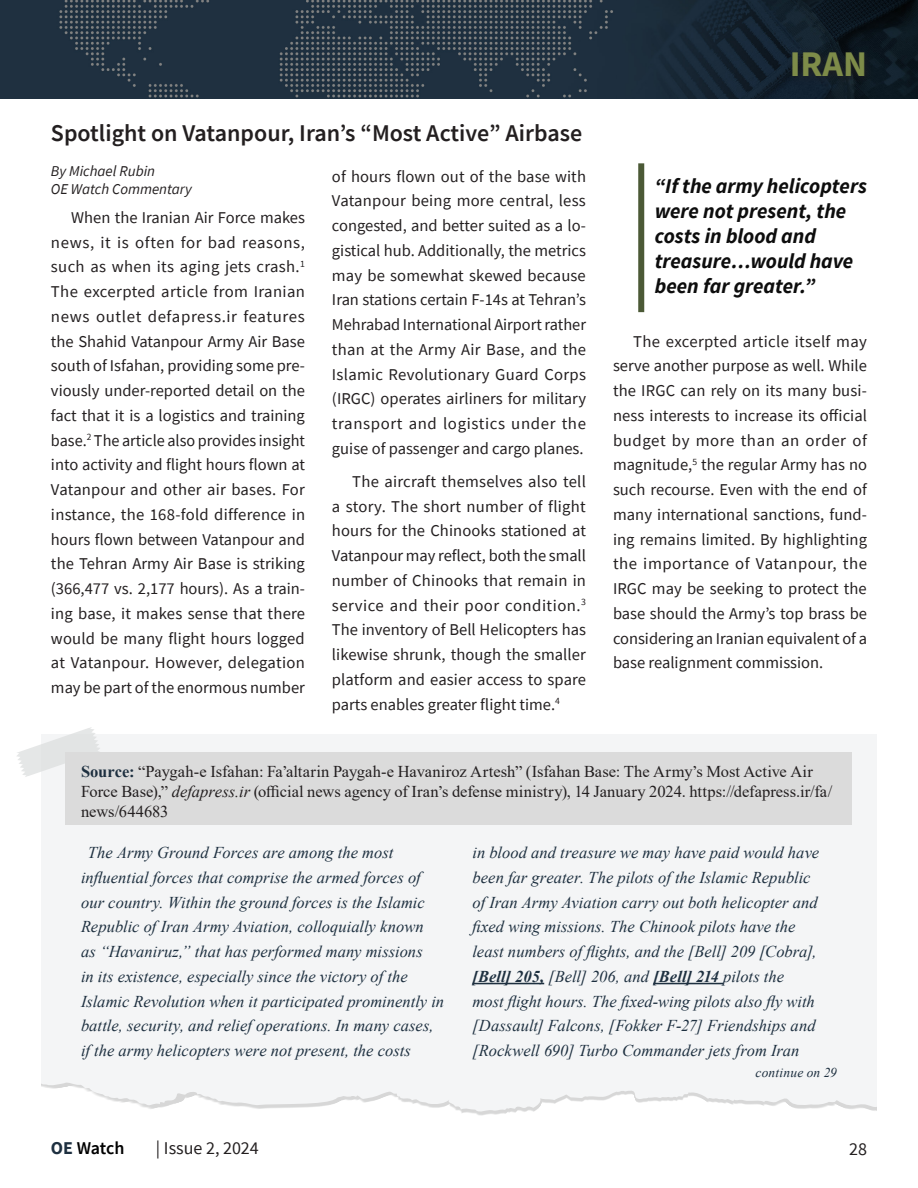
<style>
.page{position:relative;width:918px;height:1188px;background:#fff}
.page>*{position:absolute;margin:0;border:0;box-sizing:border-box;transform-origin:0 0}
.t1{font:700 36px "Source Sans Pro";color:#7e8c49}
.Commentary_Header_1{font:600 24px "Source Sans Pro";color:#231f20}
.Pull_Quote_-_Left_line{font:italic 700 21px/25.2px "Source Sans Pro";color:#0d0d0d}
.t2{font:18px "Source Sans Pro";color:#231f20}
.t3{font:600 18px "Source Sans Pro";letter-spacing:-.015em;color:#000}
.FMSO_Commentary_Copy{font:16.5px/24.8px "Source Sans Pro";color:#231f20;text-align:justify}
.Source_Article_Copy_-_11_pt_Times_Blue{font:italic 16.5px/24.8px "Times New Roman";color:#1e3040}
.Source__reference_entry__Times_11_pt{font:16.5px/19.8px "Times New Roman";color:#231f20}
.By_line_-_commentary_line_2{font:italic 15px "Source Sans Pro";color:#231f20}
.By_Line__Commentary{font:italic 15px "Source Sans Pro";color:#231f20}
.Source_Article_Copy_-_11_pt_Times_DkBlue{font:italic 13.5px "Times New Roman";letter-spacing:.01em;color:#1e3040}
.s1{font-weight:700;color:#1e3040}
.s2{font-style:italic}
.s3{font-weight:700}
</style>
<div class="page">
<img style="left:0;top:0;width:917px;height:99px">
<hr style="left:917px;top:0;width:1px;height:99px;background:#1e3040">
<div style="left:786px;top:46px;width:87px;height:39px;background:#231f20;opacity:.75"></div>
<div style="left:41px;top:734px;width:836px;height:380px;background:#f4f5f6"></div>
<svg style="left:17px;top:727px;width:84px;height:50px"></svg>
<div style="left:66px;top:753px;width:786px;height:72px;background:#dbdbdb"></div>
<div style="left:638px;top:163px;width:6px;height:149px;background:#4b5936"></div>
<hr style="left:472px;top:983px;width:72px;height:1px;background:#1e3040">
<hr style="left:653px;top:983px;width:70px;height:1px;background:#1e3040">
<p class="Commentary_Header_1" style="left:51px;top:117px;width:533px">Spotlight on Vatanpour, Iran’s “Most Active” Airbase</p>
<p class="By_Line__Commentary" style="left:51px;top:162px;width:106px">By Michael Rubin</p>
<p class="By_line_-_commentary_line_2" style="left:51px;top:180px;width:142px">OE Watch Commentary</p>
<p class="FMSO_Commentary_Copy" style="left:51px;top:205px;width:256px;text-indent:20px">When the Iranian Air Force makes news, it is often for bad reasons, such as when its aging jets crash.<sup>1<br></sup>The excerpted article from Iranian news outlet defapress.ir features the Shahid Vatanpour Army Air Base south of Isfahan, providing some pre&shy;viously under-reported detail on the fact that it is a logistics and training base.<sup>2</sup> The article also provides insight into activity and flight hours flown at Vatanpour and other air bases. For instance, the 168-fold difference in hours flown between Vatanpour and the Tehran Army Air Base is striking (366,477 vs. 2,177 hours). As a train&shy;ing base, it makes sense that there would be many flight hours logged at Vatanpour. However, delegation may be part of the enormous number</p>
<p class="FMSO_Commentary_Copy" style="left:332px;top:164px;width:256px">of hours flown out of the base with Vatanpour being more central, less congested, and better suited as a lo&shy;gistical hub. Additionally, the metrics may be somewhat skewed because Iran stations certain F-14s at Tehran’s Mehrabad International Airport rather than at the Army Air Base, and the Islamic Revolutionary Guard Corps (IRGC) operates airliners for military transport and logistics under the guise of passenger and cargo planes.</p>
<p class="FMSO_Commentary_Copy" style="left:332px;top:469px;width:256px;text-indent:20px">The aircraft themselves also tell a story. The short number of flight hours for the Chinooks stationed at Vatanpour may reflect, both the small number of Chinooks that remain in service and their poor condition.<sup>3<br></sup>The inventory of Bell Helicopters has likewise shrunk, though the smaller platform and easier access to spare parts enables greater flight time.<sup>4</sup></p>
<h1 class="t1" style="left:790px;top:40px;width:79px">IRAN</h1>
<p class="Pull_Quote_-_Left_line" style="left:655px;top:173px;width:214px">“If the army helicopters were not present, the costs in blood and treasure…would have been far greater.”</p>
<p class="FMSO_Commentary_Copy" style="left:613px;top:329px;width:256px;text-indent:20px">The excerpted article itself may serve another purpose as well. While the IRGC can rely on its many busi&shy;ness interests to increase its official budget by more than an order of magnitude,<sup>5</sup> the regular Army has no such recourse. Even with the end of many international sanctions, fund&shy;ing remains limited. By highlighting the importance of Vatanpour, the IRGC may be seeking to protect the base should the Army’s top brass be considering an Iranian equivalent of a base realignment commission.</p>
<p class="Source__reference_entry__Times_11_pt" style="left:81px;top:761px;width:753px"><span class="s1">Source:</span> “Paygah-e Isfahan: Fa’altarin Paygah-e Havaniroz Artesh” (Isfahan Base: The Army’s Most Active Air<br>Force Base),” <span class="s2">defapress.ir</span> (official news agency of Iran’s defense ministry), 14 January 2024. https://defapress.ir/fa/ news/644683</p>
<p class="Source_Article_Copy_-_11_pt_Times_Blue" style="left:81px;top:840px;width:365px;text-indent:7px">The Army Ground Forces are among the most influential forces that comprise the armed forces of our country. Within the ground forces is the Islamic Republic of Iran Army Aviation, colloquially known<br>as “Havaniruz,” that has performed many missions<br>in its existence, especially since the victory of the Islamic Revolution when it participated prominently in battle, security, and relief operations. In many cases, if the army helicopters were not present, the costs</p>
<p class="Source_Article_Copy_-_11_pt_Times_Blue" style="left:472px;top:840px;width:348px">in blood and treasure we may have paid would have been far greater. The pilots of the Islamic Republic of Iran Army Aviation carry out both helicopter and fixed wing missions. The Chinook pilots have the least numbers of flights, and the [Bell] 209 [Cobra], <span class="s3">[Bell] 205,</span> [Bell] 206, and <span class="s3">[Bell] 214</span> pilots the most flight hours. The fixed-wing pilots also fly with [Dassault] Falcons, [Fokker F-27] Friendships and [Rockwell 690] Turbo Commander jets from Iran</p>
<p class="Source_Article_Copy_-_11_pt_Times_DkBlue" style="left:756px;top:1063px;width:83px">continue on 29</p>
<p class="t3" style="left:51px;top:1136px;width:75px"><span class="s1">OE</span> Watch</p>
<p class="t2" style="left:156px;top:1136px;width:104px">| Issue 2, 2024</p>
<p class="t2" style="left:849px;top:1138px;width:19px">28</p>
</div>
